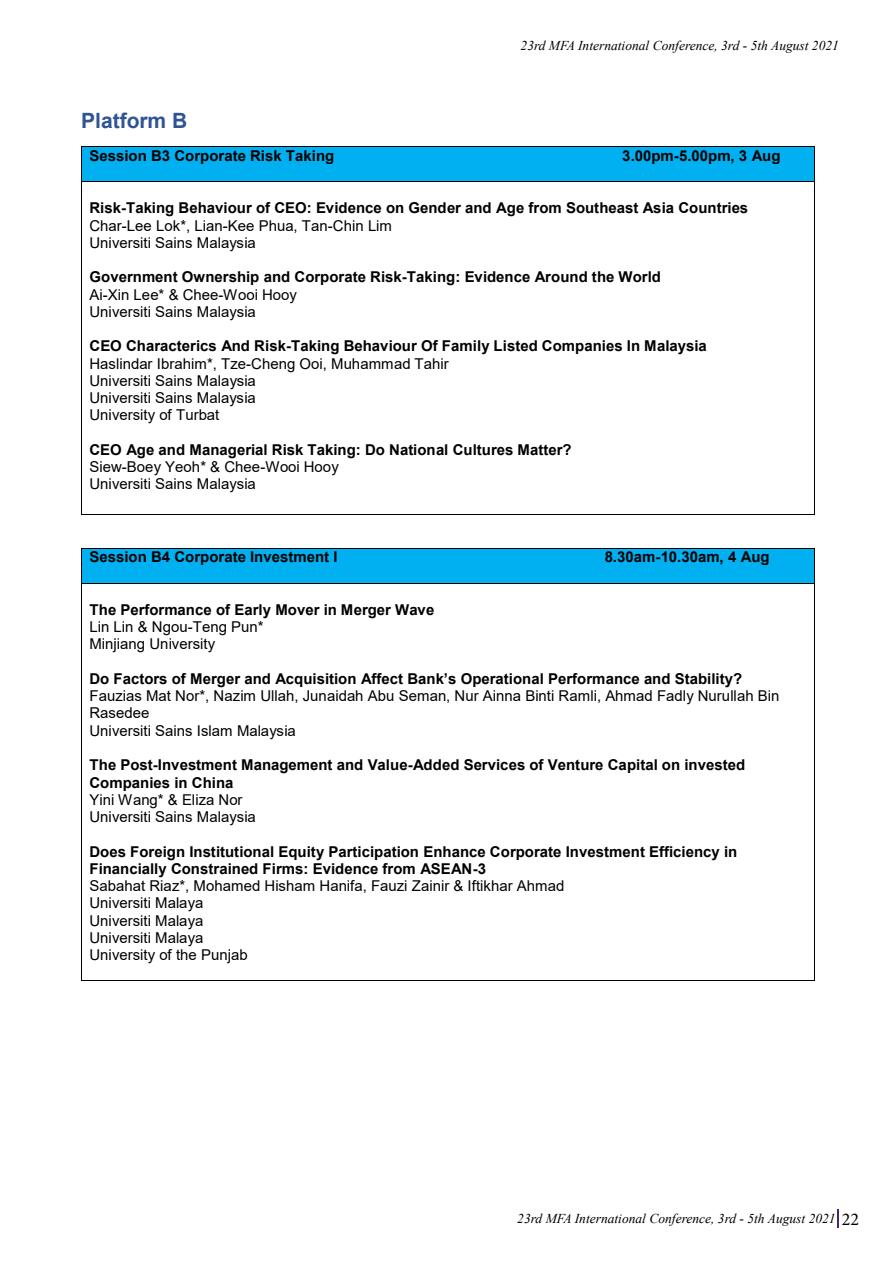
<style>
.page{position:relative;width:893px;height:1263px;background:#fff}
.page>*{position:absolute;margin:0;border:0;box-sizing:border-box;transform-origin:0 0}
.t1{font:700 21px "Arial";color:#2f5496}
.t2{font:700 15px/17.2px "Arial";color:#000}
.t3{font:15px/17.2px "Arial";color:#000}
.t4{font:italic 13.5px "Times New Roman";color:#000}
.s1{font-family:"Minion Pro";font-style:normal;font-size:18px}
</style>
<div class="page">
<svg style="left:838px;top:1209px;width:1px;height:18px"></svg>
<div style="left:82px;top:147px;width:732px;height:34px;background:#00b0f0"></div>
<hr style="left:82px;top:146px;width:732px;height:1px;background:#000">
<hr style="left:81px;top:147px;width:1px;height:34px;background:#000">
<hr style="left:814px;top:147px;width:1px;height:34px;background:#000">
<hr style="left:82px;top:181px;width:732px;height:1px;background:#000">
<hr style="left:81px;top:182px;width:1px;height:86px;background:#000">
<hr style="left:814px;top:182px;width:1px;height:86px;background:#000">
<hr style="left:81px;top:268px;width:1px;height:173px;background:#000">
<hr style="left:814px;top:268px;width:1px;height:173px;background:#000">
<hr style="left:81px;top:441px;width:1px;height:52px;background:#000">
<hr style="left:814px;top:441px;width:1px;height:52px;background:#000">
<svg style="left:81px;top:493px;width:1px;height:22px"></svg>
<hr style="left:82px;top:514px;width:732px;height:1px;background:#000">
<svg style="left:814px;top:493px;width:1px;height:22px"></svg>
<div style="left:90px;top:548px;width:717px;height:18px;background:#00b0f0"></div>
<div style="left:90px;top:566px;width:717px;height:17px;background:#00b0f0"></div>
<hr style="left:82px;top:548px;width:732px;height:1px;background:#000">
<hr style="left:81px;top:548px;width:1px;height:35px;background:#000">
<hr style="left:814px;top:548px;width:1px;height:35px;background:#000">
<hr style="left:82px;top:583px;width:732px;height:1px;background:#000">
<hr style="left:81px;top:584px;width:1px;height:396px;background:#000">
<hr style="left:82px;top:980px;width:732px;height:1px;background:#000">
<hr style="left:814px;top:584px;width:1px;height:396px;background:#000">
<p class="t4" style="left:521px;top:36px;width:320px">23rd MFA International Conference, 3rd - 5th August 2021</p>
<h1 class="t1" style="left:81px;top:105px;width:108px">Platform B</h1>
<p class="t2" style="left:90px;top:147px;width:246px">Session B3 Corporate Risk Taking</p>
<p class="t2" style="left:622px;top:147px;width:160px">3.00pm-5.00pm, 3 Aug</p>
<p class="t2" style="left:90px;top:200px;width:660px">Risk-Taking Behaviour of CEO: Evidence on Gender and Age from Southeast Asia Countries</p>
<p class="t3" style="left:90px;top:217px;width:304px">Char-Lee Lok*, Lian-Kee Phua, Tan-Chin Lim<br>Universiti Sains Malaysia</p>
<p class="t2" style="left:90px;top:269px;width:573px">Government Ownership and Corporate Risk-Taking: Evidence Around the World</p>
<p class="t3" style="left:90px;top:286px;width:209px">Ai-Xin Lee* &amp; Chee-Wooi Hooy<br>Universiti Sains Malaysia</p>
<p class="t2" style="left:90px;top:338px;width:619px">CEO Characterics And Risk-Taking Behaviour Of Family Listed Companies In Malaysia</p>
<p class="t3" style="left:90px;top:355px;width:361px">Haslindar Ibrahim*, Tze-Cheng Ooi, Muhammad Tahir<br>Universiti Sains Malaysia<br>Universiti Sains Malaysia<br>University of Turbat</p>
<p class="t2" style="left:90px;top:441px;width:484px">CEO Age and Managerial Risk Taking: Do National Cultures Matter?</p>
<p class="t3" style="left:90px;top:458px;width:251px">Siew-Boey Yeoh* &amp; Chee-Wooi Hooy<br>Universiti Sains Malaysia</p>
<p class="t2" style="left:90px;top:549px;width:250px">Session B4 Corporate Investment I</p>
<p class="t2" style="left:605px;top:549px;width:166px">8.30am-10.30am, 4 Aug</p>
<p class="t2" style="left:90px;top:601px;width:346px">The Performance of Early Mover in Merger Wave</p>
<p class="t3" style="left:90px;top:618px;width:176px">Lin Lin &amp; Ngou-Teng Pun*<br>Minjiang University</p>
<p class="t2" style="left:90px;top:670px;width:654px">Do Factors of Merger and Acquisition Affect Bank’s Operational Performance and Stability?</p>
<p class="t3" style="left:90px;top:687px;width:691px">Fauzias Mat Nor*, Nazim Ullah, Junaidah Abu Seman, Nur Ainna Binti Ramli, Ahmad Fadly Nurullah Bin<br>Rasedee<br>Universiti Sains Islam Malaysia</p>
<p class="t2" style="left:90px;top:756px;width:657px">The Post-Investment Management and Value-Added Services of Venture Capital on invested<br>Companies in China</p>
<p class="t3" style="left:90px;top:791px;width:168px">Yini Wang* &amp; Eliza Nor<br>Universiti Sains Malaysia</p>
<p class="t2" style="left:90px;top:843px;width:649px">Does Foreign Institutional Equity Participation Enhance Corporate Investment Efficiency in<br>Financially Constrained Firms: Evidence from ASEAN-3</p>
<p class="t3" style="left:90px;top:877px;width:476px">Sabahat Riaz*, Mohamed Hisham Hanifa, Fauzi Zainir &amp; Iftikhar Ahmad<br>Universiti Malaya<br>Universiti Malaya<br>Universiti Malaya<br>University of the Punjab</p>
<p class="t4" style="left:517px;top:1209px;width:343px">23rd MFA International Conference, 3rd - 5th August 2021 <span class="s1">22</span></p>
</div>
